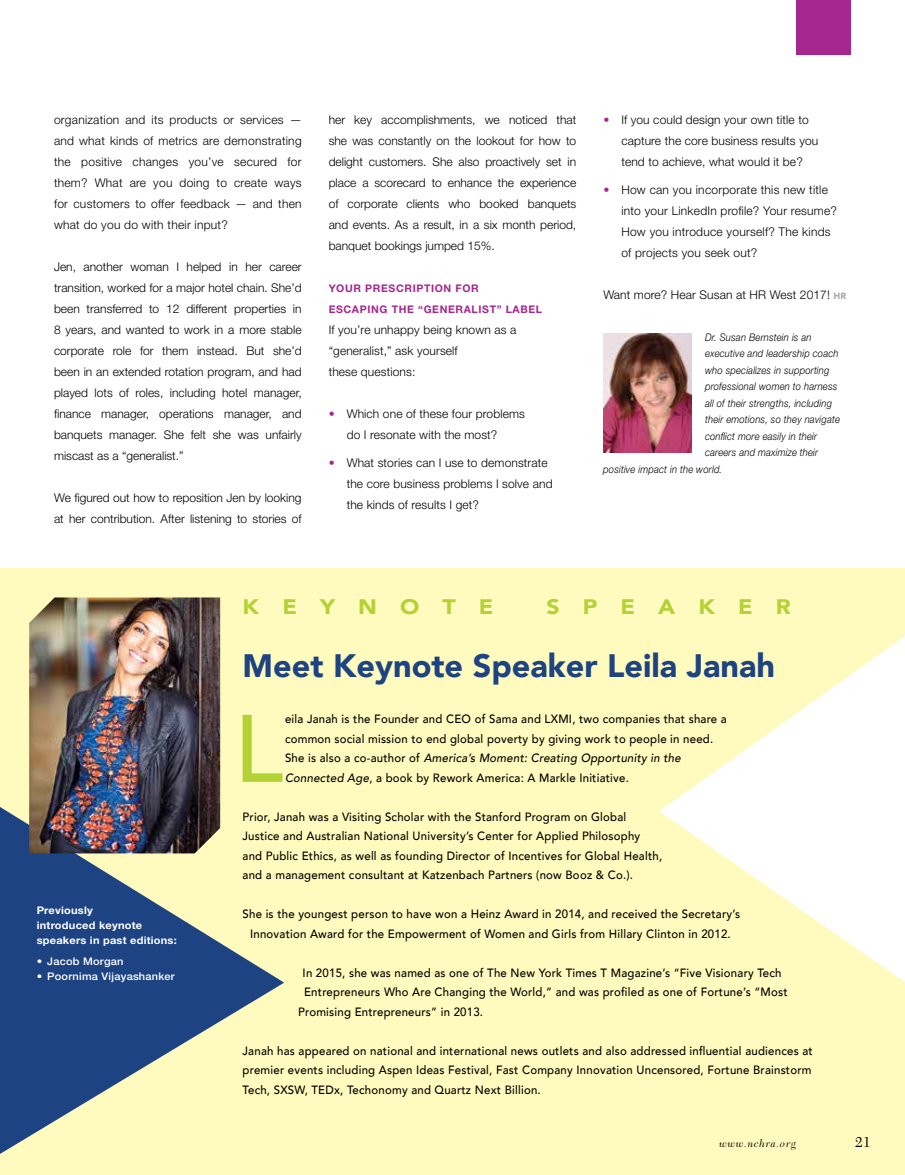
<style>
.page{position:relative;width:905px;height:1175px;background:#fff}
.page>*{position:absolute;margin:0;border:0;box-sizing:border-box;transform-origin:0 0}
.t1{font:500 94.65px "Avenir";color:#b3d235}
.t2{font:900 32.4px "Avenir";color:#1e4382}
.t3{font:900 21px "Avenir";letter-spacing:1em;color:#b3d235;scale:1.1 1}
.t4{font:15px "New Caledonia LT Std";color:#000}
.t5{font:300 12px/21px "Helvetica Neue LT Std";letter-spacing:.01em;color:#000}
.t6{font:500 12px/19.5px "Avenir";letter-spacing:.02em;color:#000;scale:.95 1}
.t7{font:italic 300 10.5px "Helvetica Neue LT Std";letter-spacing:.02em;color:#000;scale:.9 1}
.t8{font:700 10.5px/15px "Helvetica Neue LT Std";letter-spacing:.02em;color:#fff;scale:1.05 1}
.t9{font:700 10.5px "Helvetica Neue LT Std";letter-spacing:.06em;color:#a5278f}
.t10{font:500 10.5px "Helvetica Neue LT Std";letter-spacing:.02em;color:#fff;scale:1.05 1}
.t11{font:italic 10.5px "New Caledonia LT Std";letter-spacing:.075em;color:#000}
.s1{color:#a5278f}
.s2{font-family:"Avenir Next";font-weight:700;font-size:9px;color:#a7a9ac}
.s3{font-style:italic}
</style>
<div class="page">
<div style="left:0;top:569px;width:904px;height:605px;background:#fffabd"></div>
<svg style="left:0;top:807px;width:284px;height:346px;fill:#1e4382"></svg>
<svg style="left:659px;top:637px;width:245px;height:345px"></svg>
<img style="left:603px;top:333px;width:88px;height:119px">
<div style="left:796px;top:0;width:54px;height:54px;background:#a5278f"></div>
<img style="left:29px;top:597px;width:191px;height:256px">
<p class="t5" style="left:54px;top:109px;width:249px;text-align:justify">organization and its products or services — and what kinds of metrics are demonstrating the positive changes you’ve secured for them? What are you doing to create ways for customers to offer feedback — and then what do you do with their input?</p>
<p class="t5" style="left:54px;top:256px;width:249px;text-align:justify">Jen, another woman I helped in her career transition, worked for a major hotel chain. She’d been transferred to 12 different properties in 8 years, and wanted to work in a more stable corporate role for them instead. But she’d been in an extended rotation program, and had played lots of roles, including hotel manager, finance manager, operations manager, and banquets manager. She felt she was unfairly miscast as a “generalist.”</p>
<p class="t5" style="left:54px;top:487px;width:249px">We figured out how to reposition Jen by looking at her contribution. After listening to stories of</p>
<p class="t5" style="left:328px;top:109px;width:249px;text-align:justify">her key accomplishments, we noticed that she was constantly on the lookout for how to delight customers. She also proactively set in place a scorecard to enhance the experience of corporate clients who booked banquets and events. As a result, in a six month period, banquet bookings jumped 15%.</p>
<p class="t9" style="left:328px;top:282px;width:17px">Your</p>
<p class="t9" style="left:365px;top:282px;width:16px">Prescription</p>
<p class="t9" style="left:455px;top:282px;width:9px">for</p>
<p class="t9" style="left:328px;top:303px;width:16px">Escaping</p>
<p class="t9" style="left:392px;top:303px;width:9px">the</p>
<p class="t9" style="left:418px;top:303px;width:23px">“Generalist</p>
<p class="t9" style="left:496px;top:303px;width:25px">” Label</p>
<p class="t5" style="left:328px;top:319px;width:189px">If you’re unhappy being known as a “generalist,” ask yourself<br>these questions:</p>
<p class="t5" style="left:346px;top:403px;width:180px;text-indent:-18px"><span class="s1">•</span> Which one of these four problems do I resonate with the most?</p>
<p class="t5" style="left:346px;top:452px;width:207px;text-indent:-18px"><span class="s1">•</span> What stories can I use to demonstrate the core business problems I solve and the kinds of results I get?</p>
<p class="t5" style="left:621px;top:109px;width:198px;text-indent:-18px"><span class="s1">•</span> If you could design your own title to capture the core business results you tend to achieve, what would it be?</p>
<p class="t5" style="left:621px;top:179px;width:217px;text-indent:-18px"><span class="s1">•</span> How can you incorporate this new title into your LinkedIn profile? Your resume?<br>How you introduce yourself? The kinds of projects you seek out?</p>
<p class="t5" style="left:603px;top:284px;width:245px">Want more? Hear Susan at HR West 2017! <span class="s2">HR</span></p>
<p class="t7" style="left:705px;top:331px;width:120px">Dr. Susan Bernstein is an</p>
<p class="t7" style="left:705px;top:347px;width:150px">executive and leadership coach</p>
<p class="t7" style="left:705px;top:364px;width:140px">who specializes in supporting</p>
<p class="t7" style="left:705px;top:380px;width:148px">professional women to harness</p>
<p class="t7" style="left:705px;top:397px;width:142px">all of their strengths, including</p>
<p class="t7" style="left:705px;top:413px;width:151px">their emotions, so they navigate</p>
<p class="t7" style="left:705px;top:430px;width:126px">conflict more easily in their</p>
<p class="t7" style="left:705px;top:446px;width:127px">careers and maximize their</p>
<p class="t7" style="left:603px;top:463px;width:134px">positive impact in the world.</p>
<h3 class="t3" style="left:242px;top:588px;width:229px">KEYNOTE</h3>
<h3 class="t3" style="left:546px;top:588px;width:224px">SPEAKER</h3>
<p class="t8" style="left:37px;top:902px;width:135px">Previously<br>introduced keynote speakers in past editions:</p>
<p class="t10" style="left:37px;top:955px;width:84px">• Jacob Morgan</p>
<p class="t10" style="left:37px;top:970px;width:133px">• Poornima Vijayashanker</p>
<h2 class="t2" style="left:242px;top:637px;width:534px">Meet Keynote Speaker Leila Janah</h2>
<h1 class="t1" style="left:234px;top:667px;width:51px">L</h1>
<p class="t6" style="left:285px;top:708px;width:466px">eila Janah is the Founder and CEO of Sama and LXMI, two companies that share a common social mission to end global poverty by giving work to people in need.<br>She is also a co-author of <span class="s3">America’s Moment: Creating Opportunity in the Connected Age</span>, a book by Rework America: A Markle Initiative.</p>
<p class="t6" style="left:242px;top:806px;width:443px">Prior, Janah was a Visiting Scholar with the Stanford Program on Global Justice and Australian National University’s Center for Applied Philosophy and Public Ethics, as well as founding Director of Incentives for Global Health, and a management consultant at Katzenbach Partners (now Booz &amp; Co.).</p>
<p class="t6" style="left:242px;top:903px;width:525px;text-align:center">She is the youngest person to have won a Heinz Award in 2014, and received the Secretary’s<br>Innovation Award for the Empowerment of Women and Girls from Hillary Clinton in 2012.</p>
<p class="t6" style="left:302px;top:962px;width:505px">In 2015, she was named as one of The New York Times T Magazine’s “Five Visionary Tech</p>
<p class="t6" style="left:304px;top:981px;width:510px">Entrepreneurs Who Are Changing the World,” and was profiled as one of Fortune’s “Most</p>
<p class="t6" style="left:298px;top:1001px;width:196px">Promising Entrepreneurs” in 2013.</p>
<p class="t6" style="left:242px;top:1040px;width:601px;text-align:justify">Janah has appeared on national and international news outlets and also addressed influential audiences at premier events including Aspen Ideas Festival, Fast Company Innovation Uncensored, Fortune Brainstorm Tech, SXSW, TEDx, Techonomy and Quartz Next Billion.</p>
<p class="t11" style="left:719px;top:1137px;width:78px">www.nchra.org</p>
<p class="t4" style="left:855px;top:1133px;width:17px">21</p>
</div>
